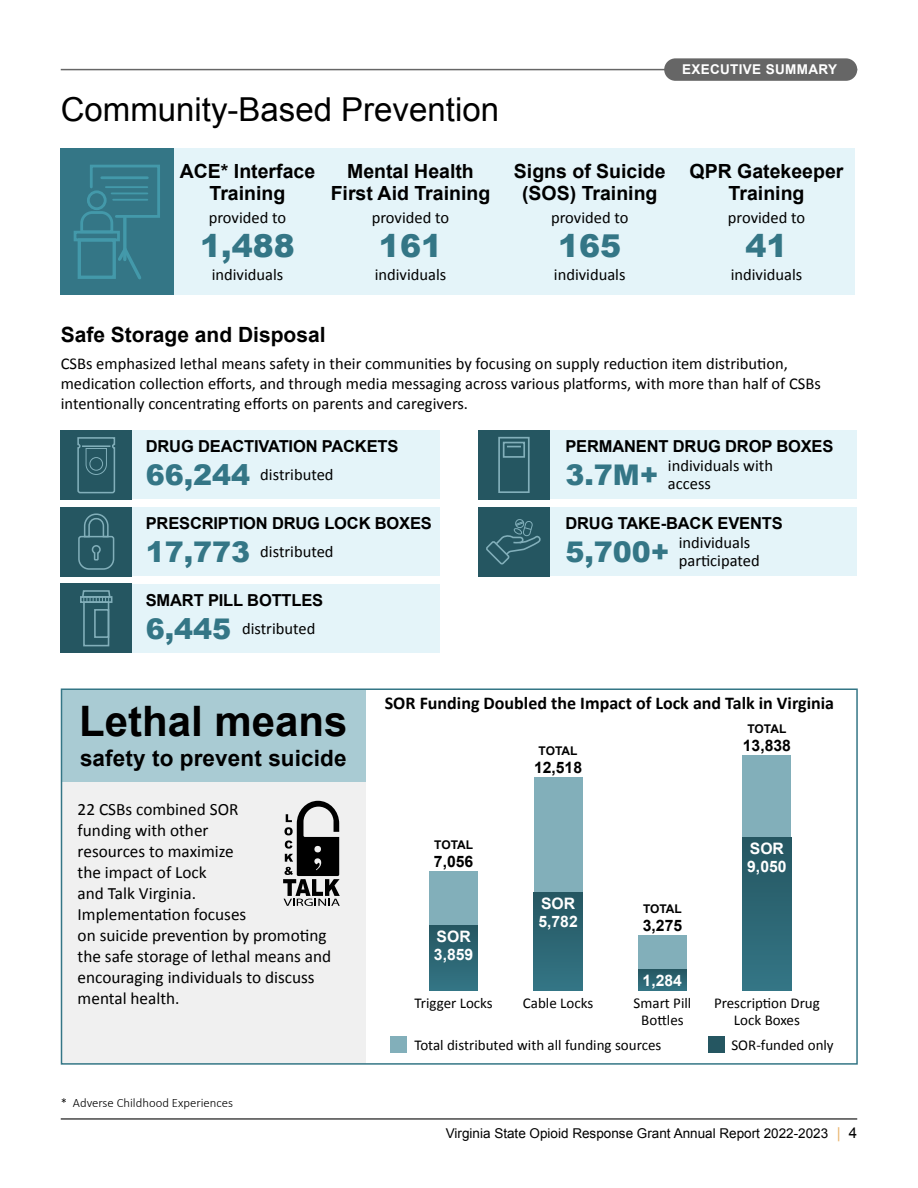
<style>
.page{position:relative;width:918px;height:1188px;background:#fff}
.page>*{position:absolute;margin:0;border:0;box-sizing:border-box;transform-origin:0 0}
.t1{font:700 42px "Arial";color:#000}
.t2{font:33px "Arial";color:#000}
.t3{font:900 31.5px "Arial";color:#347686}
.t4{font:900 28.5px "Arial";color:#347686}
.t5{font:700 22.5px "Arial";letter-spacing:.005em;color:#000}
.t6{font:700 21px "Arial";color:#000}
.t7{font:700 19.5px/22.5px "Arial";color:#000;text-align:center}
.t8{font:700 18px "Calibri";color:#000}
.t9{font:17.25px/21px "Calibri";color:#000}
.t10{font:16.5px/20.2px "Calibri";color:#000}
.t11{font:700 16.5px "Arial";letter-spacing:-.01em;color:#000}
.t12{font:700 15.75px/18px "Arial";color:#fff}
.t13{font:700 15.75px "Arial";color:#000}
.t14{font:15px/16.5px "Calibri";color:#000;text-align:center}
.t15{font:13.5px "Arial";color:#000}
.t16{font:700 13.5px "Arial";letter-spacing:.025em;color:#fff}
.t17{font:300 12.75px "Calibri";color:#000}
.t18{font:700 12px "Arial";letter-spacing:-.01em;color:#000}
.s1{font-size:15px;color:#eab66f}
.s2{font-size:15px}
</style>
<div class="page">
<hr style="left:61px;top:1118px;width:796px;height:2px;background:#666">
<hr style="left:61px;top:69px;width:796px;height:1px;background:#666">
<div style="left:664px;top:58px;width:193px;height:23px;background:#666;border-radius:11px"></div>
<div style="left:61px;top:431px;width:379px;height:68px;background:#e4f4f9"></div>
<div style="left:478px;top:431px;width:379px;height:68px;background:#e4f4f9"></div>
<div style="left:61px;top:507px;width:379px;height:69px;background:#e4f4f9"></div>
<div style="left:478px;top:507px;width:379px;height:69px;background:#e4f4f9"></div>
<div style="left:61px;top:584px;width:379px;height:69px;background:#e4f4f9"></div>
<div style="left:61px;top:430px;width:71px;height:70px;background:#255661"></div>
<div style="left:478px;top:430px;width:71px;height:70px;background:#255661"></div>
<div style="left:61px;top:507px;width:71px;height:69px;background:#255661"></div>
<div style="left:478px;top:507px;width:71px;height:69px;background:#255661"></div>
<div style="left:61px;top:584px;width:71px;height:69px;background:#255661"></div>
<svg style="left:77px;top:437px;width:38px;height:56px"></svg>
<div style="left:89px;top:457px;width:14px;height:14px;border:1px solid #82afba;border-radius:50%"></div>
<div style="left:498px;top:437px;width:32px;height:56px;border:2px solid #82afba"></div>
<div style="left:503px;top:442px;width:22px;height:16px;border:2px solid #82afba"></div>
<svg style="left:507px;top:446px;width:14px;height:1px"></svg>
<svg style="left:78px;top:513px;width:37px;height:57px"></svg>
<svg style="left:486px;top:519px;width:55px;height:46px"></svg>
<div style="left:83px;top:601px;width:26px;height:45px;border:2px solid #82afba"></div>
<div style="left:80px;top:596px;width:32px;height:7px;border:2px solid #82afba"></div>
<svg style="left:81px;top:590px;width:31px;height:12px"></svg>
<div style="left:94px;top:609px;width:15px;height:29px;border:2px solid #82afba"></div>
<div style="left:60px;top:148px;width:795px;height:147px;background:#e4f4f9"></div>
<div style="left:60px;top:148px;width:114px;height:147px;background:#347686"></div>
<svg style="left:80px;top:164px;width:80px;height:67px"></svg>
<hr style="left:102px;top:176px;width:45px;height:3px;background:#fff">
<hr style="left:106px;top:186px;width:41px;height:2px;background:#fff">
<hr style="left:112px;top:193px;width:35px;height:1px;background:#fff">
<hr style="left:113px;top:199px;width:34px;height:2px;background:#fff">
<svg style="left:123px;top:218px;width:4px;height:24px"></svg>
<svg style="left:115px;top:242px;width:26px;height:38px"></svg>
<div style="left:62px;top:779px;width:304px;height:285px;background:#f0f0f0"></div>
<div style="left:62px;top:689px;width:304px;height:93px;background:#a9cbd3"></div>
<svg style="left:283px;top:801px;width:57px;height:105px"></svg>
<div style="left:61px;top:688px;width:797px;height:377px;border:2px solid #347686"></div>
<div style="left:429px;top:871px;width:49px;height:120px;background:#82afba"></div>
<div style="left:429px;top:926px;width:49px;height:65px;background:linear-gradient(to bottom,#255662,#347686)"></div>
<div style="left:534px;top:777px;width:48px;height:214px;background:#82afba"></div>
<div style="left:534px;top:892px;width:48px;height:99px;background:linear-gradient(to bottom,#255661,#347686)"></div>
<div style="left:391px;top:1037px;width:16px;height:16px;background:#82afba"></div>
<div style="left:708px;top:1037px;width:17px;height:16px;background:#255661"></div>
<div style="left:638px;top:935px;width:49px;height:56px;background:#82afba"></div>
<svg style="left:638px;top:970px;width:49px;height:21px"></svg>
<div style="left:743px;top:755px;width:48px;height:236px;background:#82afba"></div>
<div style="left:743px;top:837px;width:48px;height:154px;background:linear-gradient(to bottom,#255661,#347686)"></div>
<h2 class="t2" style="left:61px;top:88px;width:440px">Community-Based Prevention</h2>
<p class="t7" style="left:180px;top:160px;width:137px">ACE* Interface<br>Training</p>
<p class="t10" style="left:209px;top:207px;width:79px">provided to</p>
<h3 class="t3" style="left:200px;top:223px;width:96px">1,488</h3>
<p class="t10" style="left:212px;top:264px;width:73px">individuals</p>
<p class="t7" style="left:331px;top:160px;width:161px">Mental Health<br>First Aid Training</p>
<p class="t10" style="left:372px;top:207px;width:79px">provided to</p>
<h3 class="t3" style="left:379px;top:223px;width:65px">161</h3>
<p class="t10" style="left:375px;top:264px;width:73px">individuals</p>
<p class="t7" style="left:514px;top:160px;width:153px">Signs of Suicide (SOS) Training</p>
<p class="t10" style="left:551px;top:207px;width:79px">provided to</p>
<h3 class="t3" style="left:558px;top:223px;width:65px">165</h3>
<p class="t10" style="left:554px;top:264px;width:73px">individuals</p>
<p class="t16" style="left:682px;top:61px;width:156px">EXECUTIVE SUMMARY</p>
<p class="t7" style="left:690px;top:160px;width:155px">QPR Gatekeeper<br>Training</p>
<p class="t10" style="left:728px;top:207px;width:79px">provided to</p>
<h3 class="t3" style="left:746px;top:223px;width:44px">41</h3>
<p class="t10" style="left:731px;top:264px;width:73px">individuals</p>
<p class="t6" style="left:61px;top:321px;width:266px">Safe Storage and Disposal</p>
<p class="t10" style="left:61px;top:353px;width:762px">CSBs emphasized lethal means safety in their communities by focusing on supply reduction item distribution, medication collection efforts, and through media messaging across various platforms, with more than half of CSBs intentionally concentrating efforts on parents and caregivers.</p>
<p class="t11" style="left:146px;top:436px;width:254px">DRUG DEACTIVATION PACKETS</p>
<p class="t11" style="left:565px;top:436px;width:270px">PERMANENT DRUG DROP BOXES</p>
<p class="t10" style="left:260px;top:464px;width:75px">distributed</p>
<p class="t10" style="left:668px;top:457px;width:107px;line-height:18px">individuals with access</p>
<h3 class="t4" style="left:146px;top:455px;width:106px">66,244</h3>
<h3 class="t4" style="left:565px;top:455px;width:95px">3.7M+</h3>
<p class="t11" style="left:146px;top:512px;width:288px">PRESCRIPTION DRUG LOCK BOXES</p>
<p class="t11" style="left:565px;top:512px;width:219px">DRUG TAKE-BACK EVENTS</p>
<p class="t10" style="left:260px;top:541px;width:75px">distributed</p>
<p class="t10" style="left:679px;top:533px;width:82px;line-height:18px">individuals participated</p>
<h3 class="t4" style="left:146px;top:531px;width:106px">17,773</h3>
<h3 class="t4" style="left:565px;top:531px;width:106px">5,700+</h3>
<p class="t11" style="left:146px;top:589px;width:179px">SMART PILL BOTTLES</p>
<h3 class="t4" style="left:146px;top:608px;width:87px">6,445</h3>
<p class="t10" style="left:242px;top:618px;width:75px">distributed</p>
<h1 class="t1" style="left:79px;top:694px;width:270px">Lethal means</h1>
<h3 class="t5" style="left:80px;top:744px;width:268px">safety to prevent suicide</h3>
<p class="t9" style="left:78px;top:799px;width:255px">22 CSBs combined SOR<br>funding with other<br>resources to maximize<br>the impact of Lock<br>and Talk Virginia.<br>Implementation focuses<br>on suicide prevention by promoting the safe storage of lethal means and encouraging individuals to discuss mental health.</p>
<p class="t17" style="left:61px;top:1095px;width:174px">* Adverse Childhood Experiences</p>
<p class="t8" style="left:385px;top:690px;width:451px">SOR Funding Doubled the Impact of Lock and Talk in Virginia</p>
<p class="t18" style="left:434px;top:837px;width:40px">TOTAL</p>
<p class="t13" style="left:434px;top:851px;width:41px">7,056</p>
<p class="t12" style="left:434px;top:928px;width:41px">SOR<br>3,859</p>
<p class="t14" style="left:414px;top:995px;width:80px">Trigger Locks</p>
<p class="t18" style="left:539px;top:743px;width:40px">TOTAL</p>
<p class="t13" style="left:534px;top:757px;width:50px">12,518</p>
<p class="t12" style="left:538px;top:895px;width:41px">SOR<br>5,782</p>
<p class="t14" style="left:523px;top:995px;width:72px">Cable Locks</p>
<p class="t18" style="left:748px;top:721px;width:40px">TOTAL</p>
<p class="t13" style="left:743px;top:735px;width:50px">13,838</p>
<p class="t18" style="left:643px;top:901px;width:40px">TOTAL</p>
<p class="t13" style="left:643px;top:915px;width:41px">3,275</p>
<p class="t12" style="left:643px;top:972px;width:41px">1,284</p>
<p class="t14" style="left:634px;top:995px;width:59px">Smart Pill<br>Bottles</p>
<p class="t12" style="left:747px;top:840px;width:41px">SOR<br>9,050</p>
<p class="t14" style="left:714px;top:995px;width:107px">Prescription Drug<br>Lock Boxes</p>
<p class="t14" style="left:414px;top:1036px;width:249px">Total distributed with all funding sources</p>
<p class="t14" style="left:731px;top:1036px;width:104px">SOR-funded only</p>
<p class="t15" style="left:446px;top:1124px;width:413px">Virginia State Opioid Response Grant Annual Report 2022-2023 <span class="s1">|</span> <span class="s2">4</span></p>
</div>
